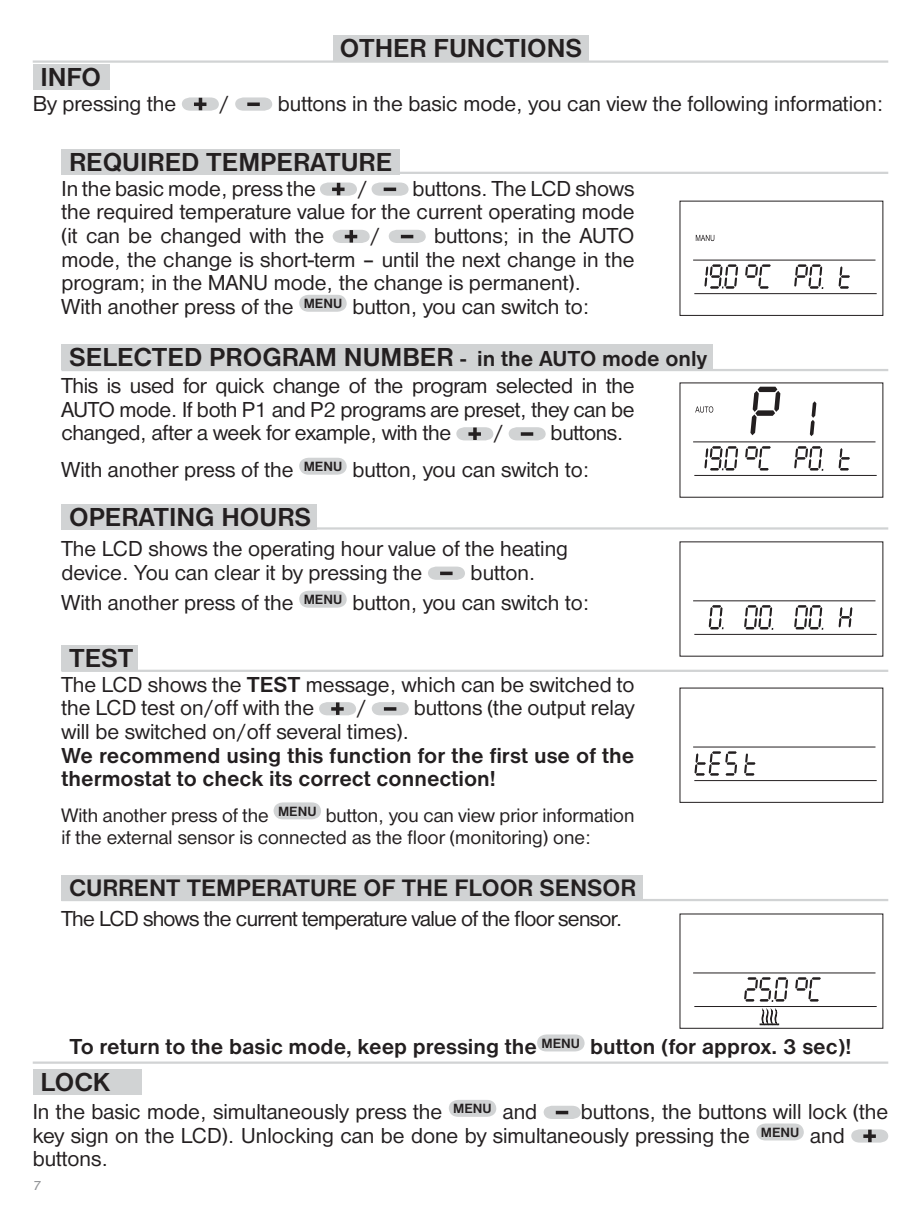
<style>
.page{position:relative;width:921px;height:1225px;background:#fff}
.page>*{position:absolute;margin:0;border:0;box-sizing:border-box;transform-origin:0 0}
.t1{font:700 27px "Nimbus Sans DOT";color:#231f20}
.t2{font:700 24.75px "Nimbus Sans DOT";color:#231f20}
.t3{font:22.5px/23.6px "Nimbus Sans DOT";color:#231f20}
.t4{font:700 22.5px/23.6px "Nimbus Sans DOT";color:#231f20}
.t5{font:22.5px "Nimbus Sans DOT";letter-spacing:-.03em;color:#231f20}
.t6{font:20.25px/22.5px "Nimbus Sans DOT";color:#231f20}
.t7{font:italic 13.5px "Nimbus Sans DOT";color:#939598}
.s1{font-size:22.5px}
.s2{font-weight:700}
</style>
<div class="page">
<hr style="left:692px;top:441px;width:183px;height:1px;background:#231f20">
<svg style="left:745px;top:446px;width:25px;height:24px"></svg>
<svg style="left:838px;top:448px;width:11px;height:22px"></svg>
<hr style="left:694px;top:475px;width:182px;height:1px;background:#231f20">
<svg style="left:794px;top:446px;width:28px;height:25px"></svg>
<svg style="left:704px;top:446px;width:33px;height:24px"></svg>
<svg style="left:695px;top:406px;width:18px;height:7px"></svg>
<svg style="left:750px;top:387px;width:30px;height:48px"></svg>
<svg style="left:809px;top:401px;width:7px;height:35px"></svg>
<hr style="left:692px;top:600px;width:183px;height:1px;background:#231f20">
<svg style="left:838px;top:607px;width:13px;height:20px"></svg>
<hr style="left:694px;top:634px;width:182px;height:1px;background:#231f20">
<svg style="left:794px;top:605px;width:28px;height:25px"></svg>
<svg style="left:708px;top:605px;width:15px;height:24px"></svg>
<svg style="left:744px;top:605px;width:28px;height:25px"></svg>
<hr style="left:692px;top:746px;width:183px;height:1px;background:#231f20">
<svg style="left:694px;top:751px;width:42px;height:25px"></svg>
<svg style="left:744px;top:753px;width:11px;height:23px"></svg>
<hr style="left:694px;top:780px;width:182px;height:1px;background:#231f20">
<hr style="left:692px;top:972px;width:183px;height:1px;background:#231f20">
<svg style="left:795px;top:977px;width:25px;height:24px"></svg>
<hr style="left:694px;top:1006px;width:182px;height:1px;background:#231f20">
<svg style="left:744px;top:977px;width:43px;height:25px"></svg>
<svg style="left:759px;top:1010px;width:19px;height:15px"></svg>
<hr style="left:694px;top:293px;width:182px;height:1px;background:#231f20">
<hr style="left:692px;top:260px;width:183px;height:1px;background:#231f20">
<svg style="left:695px;top:235px;width:19px;height:6px"></svg>
<div style="left:679px;top:201px;width:203px;height:115px;border:1px solid #231f20"></div>
<svg style="left:745px;top:264px;width:25px;height:25px"></svg>
<svg style="left:838px;top:266px;width:11px;height:23px"></svg>
<svg style="left:794px;top:264px;width:28px;height:25px"></svg>
<svg style="left:704px;top:264px;width:33px;height:25px"></svg>
<div style="left:332px;top:36px;width:256px;height:25px;background:#d1d3d4"></div>
<hr style="left:33px;top:60px;width:854px;height:3px;background:#d1d3d4">
<svg style="left:182px;top:97px;width:37px;height:14px"></svg>
<svg style="left:194px;top:102px;width:12px;height:4px"></svg>
<svg style="left:235px;top:97px;width:37px;height:14px"></svg>
<svg style="left:247px;top:102px;width:13px;height:4px"></svg>
<svg style="left:320px;top:182px;width:37px;height:14px"></svg>
<svg style="left:371px;top:182px;width:37px;height:14px"></svg>
<svg style="left:332px;top:230px;width:37px;height:13px"></svg>
<svg style="left:388px;top:230px;width:37px;height:13px"></svg>
<svg style="left:299px;top:295px;width:47px;height:17px"></svg>
<div style="left:33px;top:64px;width:76px;height:25px;background:#d1d3d4"></div>
<div style="left:61px;top:149px;width:338px;height:25px;background:#d1d3d4"></div>
<svg style="left:456px;top:427px;width:37px;height:13px"></svg>
<svg style="left:468px;top:432px;width:12px;height:4px"></svg>
<svg style="left:508px;top:427px;width:37px;height:13px"></svg>
<svg style="left:520px;top:432px;width:13px;height:4px"></svg>
<svg style="left:299px;top:458px;width:47px;height:17px"></svg>
<div style="left:61px;top:344px;width:651px;height:26px;background:#d1d3d4"></div>
<div style="left:61px;top:504px;width:256px;height:26px;background:#d1d3d4"></div>
<svg style="left:428px;top:566px;width:37px;height:14px"></svg>
<svg style="left:299px;top:591px;width:47px;height:17px"></svg>
<div style="left:61px;top:645px;width:77px;height:25px;background:#d1d3d4"></div>
<svg style="left:319px;top:702px;width:37px;height:13px"></svg>
<svg style="left:331px;top:707px;width:12px;height:4px"></svg>
<svg style="left:371px;top:702px;width:37px;height:13px"></svg>
<svg style="left:383px;top:707px;width:13px;height:4px"></svg>
<svg style="left:273px;top:802px;width:48px;height:17px"></svg>
<div style="left:61px;top:875px;width:581px;height:25px;background:#d1d3d4"></div>
<svg style="left:537px;top:1034px;width:47px;height:17px"></svg>
<svg style="left:449px;top:1100px;width:47px;height:17px"></svg>
<svg style="left:543px;top:1106px;width:37px;height:13px"></svg>
<svg style="left:756px;top:1123px;width:47px;height:17px"></svg>
<svg style="left:851px;top:1129px;width:36px;height:13px"></svg>
<svg style="left:867px;top:1129px;width:4px;height:13px"></svg>
<svg style="left:862px;top:1134px;width:13px;height:4px"></svg>
<div style="left:33px;top:1069px;width:108px;height:26px;background:#d1d3d4"></div>
<hr style="left:33px;top:1061px;width:854px;height:3px;background:#d1d3d4">
<hr style="left:61px;top:172px;width:826px;height:2px;background:#d1d3d4">
<hr style="left:61px;top:369px;width:826px;height:2px;background:#d1d3d4">
<hr style="left:61px;top:527px;width:826px;height:2px;background:#d1d3d4">
<hr style="left:61px;top:670px;width:826px;height:2px;background:#d1d3d4">
<hr style="left:61px;top:899px;width:826px;height:2px;background:#d1d3d4">
<p class="t1" style="left:40px;top:66px;width:62px">INFO</p>
<p class="t1" style="left:340px;top:38px;width:244px">OTHER FUNCTIONS</p>
<p class="t3" style="left:33px;top:93px;width:145px">By pressing the</p>
<p class="t3" style="left:219px;top:93px;width:12px">/</p>
<p class="t3" style="left:278px;top:93px;width:606px">buttons in the basic mode, you can view the following information:</p>
<p class="t1" style="left:69px;top:151px;width:324px">REQUIRED TEMPERATURE</p>
<p class="t3" style="left:61px;top:178px;width:574px;text-align:justify;text-indent:351px">buttons. The LCD shows the required temperature value for the current operating mode (it can be changed with the</p>
<p class="t3" style="left:61px;top:178px;width:256px">In the basic mode, press the</p>
<p class="t3" style="left:357px;top:178px;width:12px">/</p>
<p class="t3" style="left:61px;top:226px;width:574px;text-indent:372px">buttons; in the AUTO mode, the change is short-term – until the next change in the program; in the MANU mode, the change is permanent).<br>With another press of the <sup>MENU</sup> button, you can switch to:</p>
<p class="t3" style="left:369px;top:226px;width:12px">/</p>
<p class="t1" style="left:69px;top:346px;width:639px">SELECTED PROGRAM NUMBER <span class="s1">- in the AUTO mode only</span></p>
<p class="t3" style="left:61px;top:376px;width:574px;text-align:justify">This is used for quick change of the program selected in the AUTO mode. If both P1 and P2 programs are preset, they can be changed, after a week for example, with the</p>
<p class="t3" style="left:493px;top:423px;width:12px">/</p>
<p class="t3" style="left:61px;top:417px;width:563px;line-height:36.4px;text-indent:489px">buttons.<br>With another press of the <sup>MENU</sup> button, you can switch to:</p>
<p class="t1" style="left:69px;top:507px;width:243px">OPERATING HOURS</p>
<p class="t3" style="left:61px;top:539px;width:508px">The LCD shows the operating hour value of the heating device. You can clear it by pressing the</p>
<p class="t3" style="left:61px;top:559px;width:529px;line-height:29.9px;text-indent:409px">button.<br>With another press of the <sup>MENU</sup> button, you can switch to:</p>
<p class="t1" style="left:69px;top:647px;width:66px">TEST</p>
<p class="t3" style="left:61px;top:674px;width:574px">The LCD shows the <span class="s2">TEST</span> message, which can be switched to the LCD test on/off with the</p>
<p class="t3" style="left:356px;top:698px;width:12px">/</p>
<p class="t3" style="left:413px;top:698px;width:222px">buttons (the output relay</p>
<p class="t3" style="left:61px;top:721px;width:349px">will be switched on/off several times).</p>
<p class="t4" style="left:61px;top:744px;width:574px">We recommend using this function for the first use of the thermostat to check its correct connection!</p>
<p class="t6" style="left:61px;top:805px;width:574px">With another press of the <sup>MENU</sup> button, you can view prior information if the external sensor is connected as the floor (monitoring) one:</p>
<p class="t2" style="left:69px;top:878px;width:568px">CURRENT TEMPERATURE OF THE FLOOR SENSOR</p>
<p class="t5" style="left:61px;top:910px;width:562px">The LCD shows the current temperature value of the floor sensor.</p>
<p class="t4" style="left:69px;top:1035px;width:783px">To return to the basic mode, keep pressing the <sup>MENU</sup> button (for approx. 3 sec)!</p>
<p class="t1" style="left:40px;top:1071px;width:71px">LOCK</p>
<p class="t3" style="left:33px;top:1101px;width:505px">In the basic mode, simultaneously press the <sup>MENU</sup> and</p>
<p class="t3" style="left:33px;top:1101px;width:856px;text-indent:547px">buttons, the buttons will lock (the key sign on the LCD). Unlocking can be done by simultaneously pressing the <sup>MENU</sup> and buttons.</p>
<p class="t7" style="left:33px;top:1180px;width:9px">7</p>
</div>
